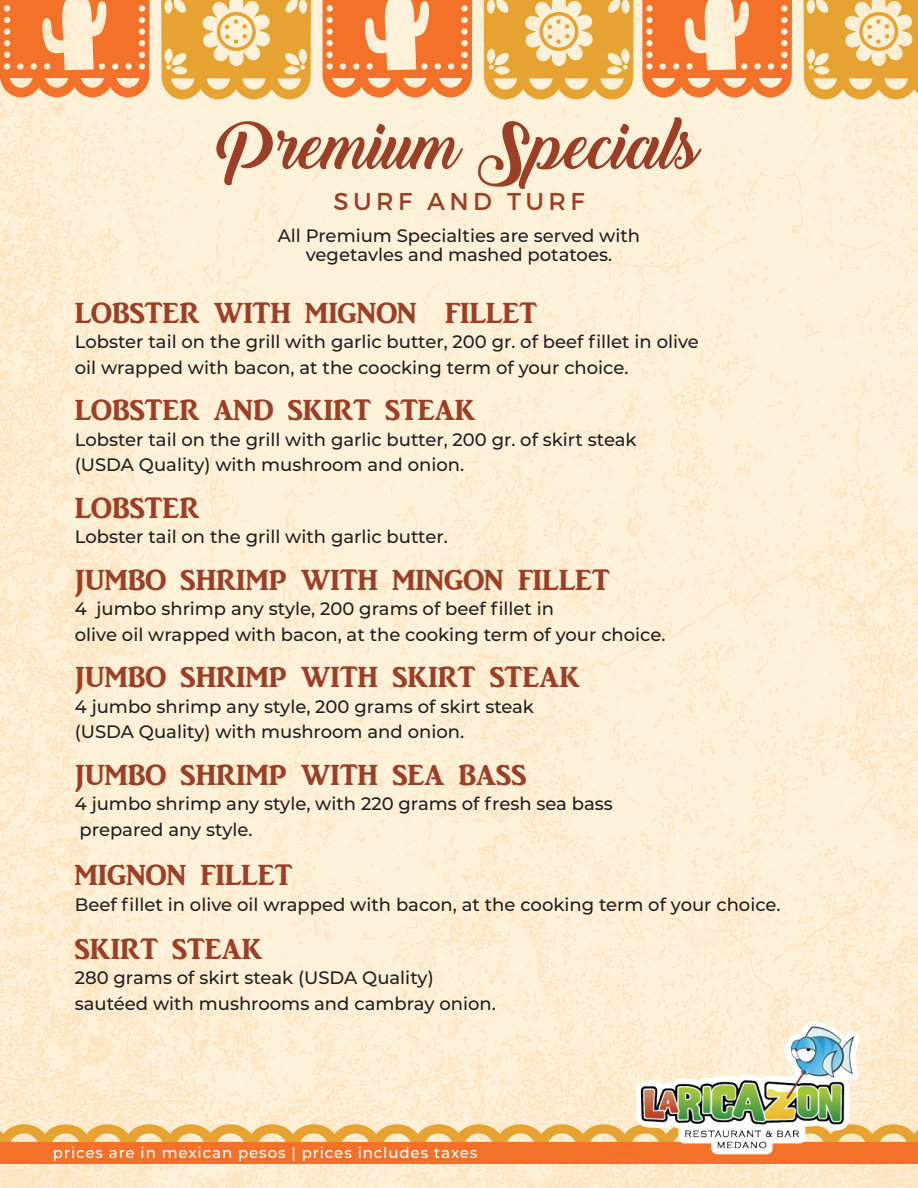
<style>
.page{position:relative;width:918px;height:1188px;background:#fff}
.page>*{position:absolute;margin:0;border:0;box-sizing:border-box;transform-origin:0 0}
.t1{font:30px "ARJULIAN";color:#9d3f26}
.t2{font:24.3px "Montserrat";letter-spacing:.18em;color:#9c3f27}
.t3{font:500 18px/25.5px "Montserrat";color:#231f20}
.t4{font:500 15px "Montserrat";letter-spacing:.06em;color:#fff}
</style>
<div class="page">
<img style="left:0;top:0;width:918px;height:1188px">
<div style="left:0;top:1142px;width:464px;height:22px;background:#f37129"></div>
<div style="left:454px;top:1142px;width:464px;height:22px;background:#f37129"></div>
<svg style="left:0;top:0;width:150px;height:97px;background:#f6975d"></svg>
<svg style="left:161px;top:0;width:150px;height:99px;background:#eebd6a"></svg>
<svg style="left:323px;top:0;width:149px;height:97px;background:#f6985e"></svg>
<svg style="left:484px;top:0;width:150px;height:99px;background:#eebd69"></svg>
<svg style="left:642px;top:0;width:150px;height:97px;background:#f6985f"></svg>
<svg style="left:804px;top:0;width:114px;height:99px;background:#eebf6d"></svg>
<svg style="left:0;top:1022px;width:918px;height:132px;background:#fadab4"></svg>
<img style="left:642px;top:1027px;width:212px;height:121px">
<svg style="left:216px;top:121px;width:247px;height:64px;background:#e3bfa7"></svg>
<svg style="left:478px;top:117px;width:224px;height:72px;background:#e4c3aa"></svg>
<h2 class="t2" style="left:333px;top:186px;width:253px">SURF AND TURF</h2>
<p class="t3" style="left:278px;top:225px;width:364px;line-height:19.5px;text-align:center">All Premium Specialties are served with vegetavles and mashed potatoes.</p>
<h1 class="t1" style="left:75px;top:297px;width:464px">LOBSTER WITH MIGNON FILLET</h1>
<p class="t3" style="left:75px;top:328px;width:626px">Lobster tail on the grill with garlic butter, 200 gr. of beef fillet in olive oil wrapped with bacon, at the coocking term of your choice.</p>
<h1 class="t1" style="left:75px;top:394px;width:402px">LOBSTER AND SKIRT STEAK</h1>
<p class="t3" style="left:75px;top:426px;width:563px">Lobster tail on the grill with garlic butter, 200 gr. of skirt steak (USDA Quality) with mushroom and onion.</p>
<h1 class="t1" style="left:75px;top:492px;width:126px">LOBSTER</h1>
<p class="t3" style="left:75px;top:523px;width:374px">Lobster tail on the grill with garlic butter.</p>
<h1 class="t1" style="left:75px;top:564px;width:537px">JUMBO SHRIMP WITH MINGON FILLET</h1>
<p class="t3" style="left:75px;top:595px;width:592px">4 jumbo shrimp any style, 200 grams of beef fillet in<br>olive oil wrapped with bacon, at the cooking term of your choice.</p>
<h1 class="t1" style="left:75px;top:661px;width:507px">JUMBO SHRIMP WITH SKIRT STEAK</h1>
<p class="t3" style="left:75px;top:693px;width:461px">4 jumbo shrimp any style, 200 grams of skirt steak (USDA Quality) with mushroom and onion.</p>
<h1 class="t1" style="left:75px;top:759px;width:453px">JUMBO SHRIMP WITH SEA BASS</h1>
<p class="t3" style="left:75px;top:790px;width:540px">4 jumbo shrimp any style, with 220 grams of fresh sea bass prepared any style.</p>
<h1 class="t1" style="left:75px;top:859px;width:219px">MIGNON FILLET</h1>
<p class="t3" style="left:75px;top:891px;width:707px">Beef fillet in olive oil wrapped with bacon, at the cooking term of your choice.</p>
<h1 class="t1" style="left:75px;top:933px;width:189px">SKIRT STEAK</h1>
<p class="t3" style="left:75px;top:964px;width:423px">280 grams of skirt steak (USDA Quality) sautéed with mushrooms and cambray onion.</p>
<p class="t4" style="left:53px;top:1143px;width:426px">prices are in mexican pesos | prices includes taxes</p>
</div>
